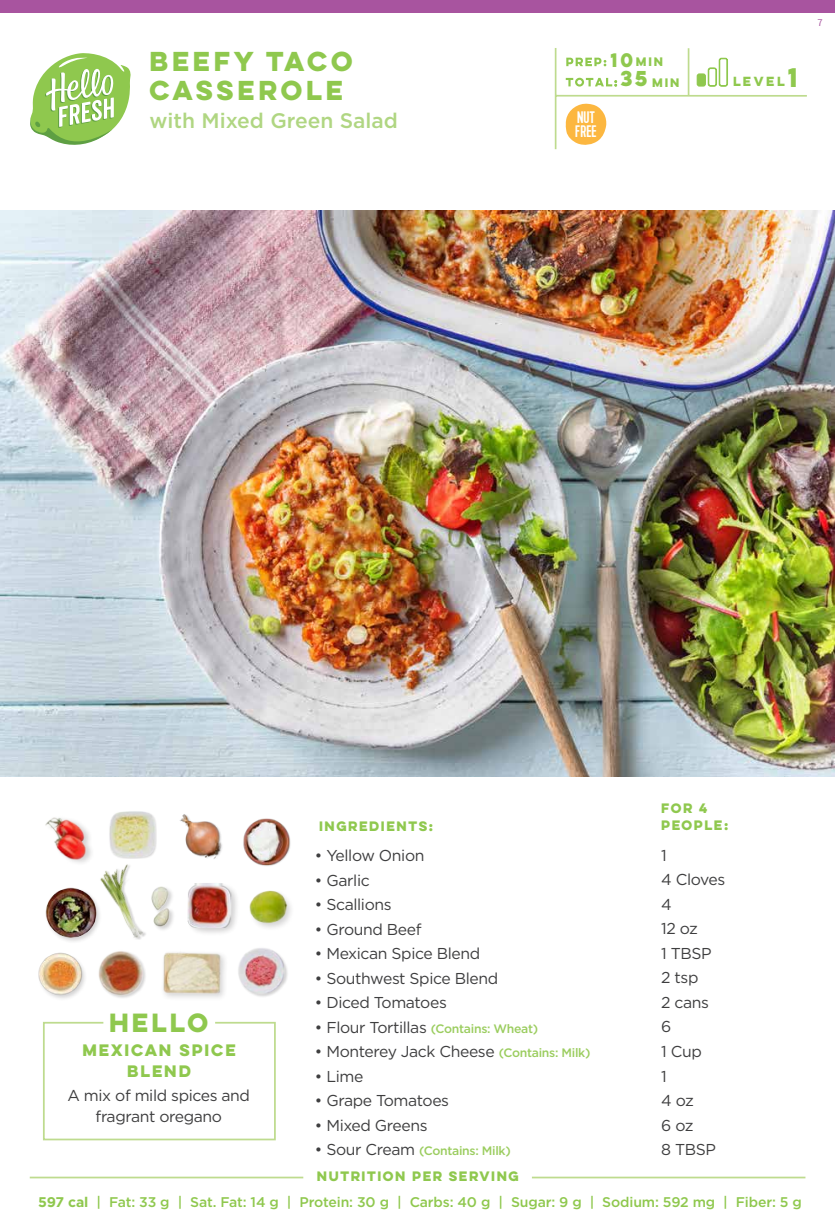
<style>
.page{position:relative;width:835px;height:1228px;background:#fff}
.page>*{position:absolute;margin:0;border:0;box-sizing:border-box;transform-origin:0 0}
.t1{font:700 24.5px/29.8px "Lulo Clean One";letter-spacing:-.075em;color:#8fc84e}
.t2{font:700 24.15px "Lulo Clean One";color:#8fc84e}
.t3{font:700 23.62px "Lulo Clean One";letter-spacing:-.1em;color:#8fc84e}
.t4{font:500 21px "Gotham";color:#b0d682}
.t5{font:700 19.25px "Lulo Clean One";color:#8fc84e}
.t6{font:700 17.5px "Lulo Clean One";color:#8fc84e}
.t7{font:16.62px/14.2px "Kapra";color:#fff}
.t8{font:15.75px/24.5px "Gotham";letter-spacing:-.025em;color:#3e3e3f;text-align:center}
.t9{font:700 14.88px/21px "Lulo Clean One";letter-spacing:-.1em;color:#8fc84e;text-align:center}
.t10{font:500 14px "Gotham";letter-spacing:-.01em;color:#8fc84e}
.t11{font:500 12.25px "Gotham";letter-spacing:-.025em;color:#9bcd5f}
.t12{font:700 12.25px "Lulo Clean One";letter-spacing:-.1em;color:#8fc84e}
.t13{font:700 11.9px "Lulo Clean One";color:#8fc84e}
.t14{font:700 11.03px/20.3px "Lulo Clean One";letter-spacing:-.05em;color:#8fc84e}
.t15{font:10.5px "Source Sans Pro";color:#a8549f}
.s1{font-weight:400;font-size:15.75px;color:#3e3e3f}
.s2{font-weight:500;font-size:12.25px;color:#9bcd5f}
.s3{font-weight:700}
</style>
<div class="page">
<div style="left:0;top:0;width:835px;height:12px;background:#a8549f"></div>
<svg style="left:565px;top:103px;width:42px;height:42px"></svg>
<svg style="left:707px;top:57px;width:21px;height:30px"></svg>
<div style="left:696px;top:73px;width:10px;height:14px;background:#8fc84e;border:1px solid #8fc84e;border-radius:2px"></div>
<img style="left:0;top:211px;width:835px;height:565px">
<img style="left:45px;top:817px;width:47px;height:46px">
<div style="left:186px;top:881px;width:54px;height:55px;background:#231f20;opacity:.2"></div>
<img style="left:187px;top:882px;width:45px;height:46px">
<img style="left:238px;top:948px;width:50px;height:49px">
<img style="left:98px;top:951px;width:48px;height:47px">
<div style="left:44px;top:886px;width:58px;height:58px;background:#231f20;opacity:.2"></div>
<img style="left:44px;top:886px;width:49px;height:54px">
<img style="left:38px;top:952px;width:47px;height:47px">
<img style="left:162px;top:886px;width:11px;height:44px">
<img style="left:180px;top:814px;width:42px;height:45px">
<img style="left:243px;top:818px;width:48px;height:48px">
<img style="left:109px;top:811px;width:48px;height:46px">
<img style="left:93px;top:857px;width:69px;height:87px">
<div style="left:160px;top:949px;width:68px;height:52px;background:#231f20;opacity:.2"></div>
<img style="left:160px;top:949px;width:62px;height:46px">
<img style="left:249px;top:890px;width:40px;height:37px">
<svg style="left:43px;top:1021px;width:233px;height:120px"></svg>
<svg style="left:30px;top:53px;width:100px;height:92px"></svg>
<svg style="left:566px;top:58px;width:40px;height:8px"></svg>
<hr style="left:555px;top:48px;width:1px;height:101px;background:#bedb8e">
<hr style="left:688px;top:48px;width:1px;height:47px;background:#bedb8e">
<hr style="left:555px;top:95px;width:252px;height:2px;background:#bedb8e">
<svg style="left:566px;top:78px;width:51px;height:9px"></svg>
<hr style="left:30px;top:1176px;width:273px;height:2px;background:#bedb8e">
<hr style="left:532px;top:1176px;width:273px;height:2px;background:#bedb8e">
<h1 class="t1" style="left:150px;top:45px;width:210px">BEEFY TACO<br>CASSEROLE</h1>
<h3 class="t4" style="left:150px;top:107px;width:250px">with Mixed Green Salad</h3>
<p class="t7" style="left:575px;top:110px;width:23px">NUT<br>FREE</p>
<p class="t6" style="left:610px;top:46px;width:28px">10</p>
<p class="t5" style="left:620px;top:64px;width:33px">35</p>
<p class="t14" style="left:652px;top:51px;width:31px;text-indent:-16px">MIN<br>MIN</p>
<h2 class="t2" style="left:788px;top:58px;width:16px">1</h2>
<p class="t13" style="left:733px;top:72px;width:56px">LEVEL</p>
<p class="t15" style="left:817px;top:16px;width:7px">7</p>
<p class="t12" style="left:661px;top:799px;width:50px">FOR 4</p>
<h3 class="t3" style="left:109px;top:1004px;width:106px">HELLO</h3>
<p class="t9" style="left:82px;top:1039px;width:158px">MEXICAN SPICE<br>BLEND</p>
<p class="t8" style="left:68px;top:1083px;width:184px;line-height:21px">A mix of mild spices and fragrant oregano</p>
<p class="t12" style="left:319px;top:816px;width:118px">INGREDIENTS:</p>
<p class="t12" style="left:661px;top:815px;width:71px">PEOPLE:</p>
<p class="t8" style="left:315px;top:842px;width:111px">• Yellow Onion</p>
<p class="t8" style="left:315px;top:867px;width:56px">• Garlic</p>
<p class="t8" style="left:315px;top:891px;width:78px">• Scallions</p>
<p class="t8" style="left:315px;top:916px;width:108px">• Ground Beef</p>
<p class="t8" style="left:315px;top:940px;width:167px">• Mexican Spice Blend</p>
<p class="t8" style="left:315px;top:965px;width:185px">• Southwest Spice Blend</p>
<p class="t8" style="left:315px;top:989px;width:133px">• Diced Tomatoes</p>
<p class="t11" style="left:315px;top:1020px;width:225px"><span class="s1">• Flour Tortillas</span> (Contains: Wheat)</p>
<p class="t8" style="left:315px;top:1038px;width:277px">• Monterey Jack Cheese <span class="s2">(Contains: Milk)</span></p>
<p class="t8" style="left:315px;top:1063px;width:50px">• Lime</p>
<p class="t8" style="left:315px;top:1087px;width:136px">• Grape Tomatoes</p>
<p class="t8" style="left:315px;top:1112px;width:114px">• Mixed Greens</p>
<p class="t11" style="left:315px;top:1142px;width:197px"><span class="s1">• Sour Cream</span> (Contains: Milk)</p>
<p class="t12" style="left:317px;top:1166px;width:206px">NUTRITION PER SERVING</p>
<p class="t8" style="left:661px;top:842px;width:66px;text-align:left">1<br>4 Cloves<br>4<br>12 oz<br>1 TBSP<br>2 tsp<br>2 cans<br>6<br>1 Cup<br>1<br>4 oz<br>6 oz<br>8 TBSP</p>
<p class="t10" style="left:38px;top:1192px;width:765px"><span class="s3">597 cal</span> | Fat: 33 g | Sat. Fat: 14 g | Protein: 30 g | Carbs: 40 g | Sugar: 9 g | Sodium: 592 mg | Fiber: 5 g</p>
</div>
